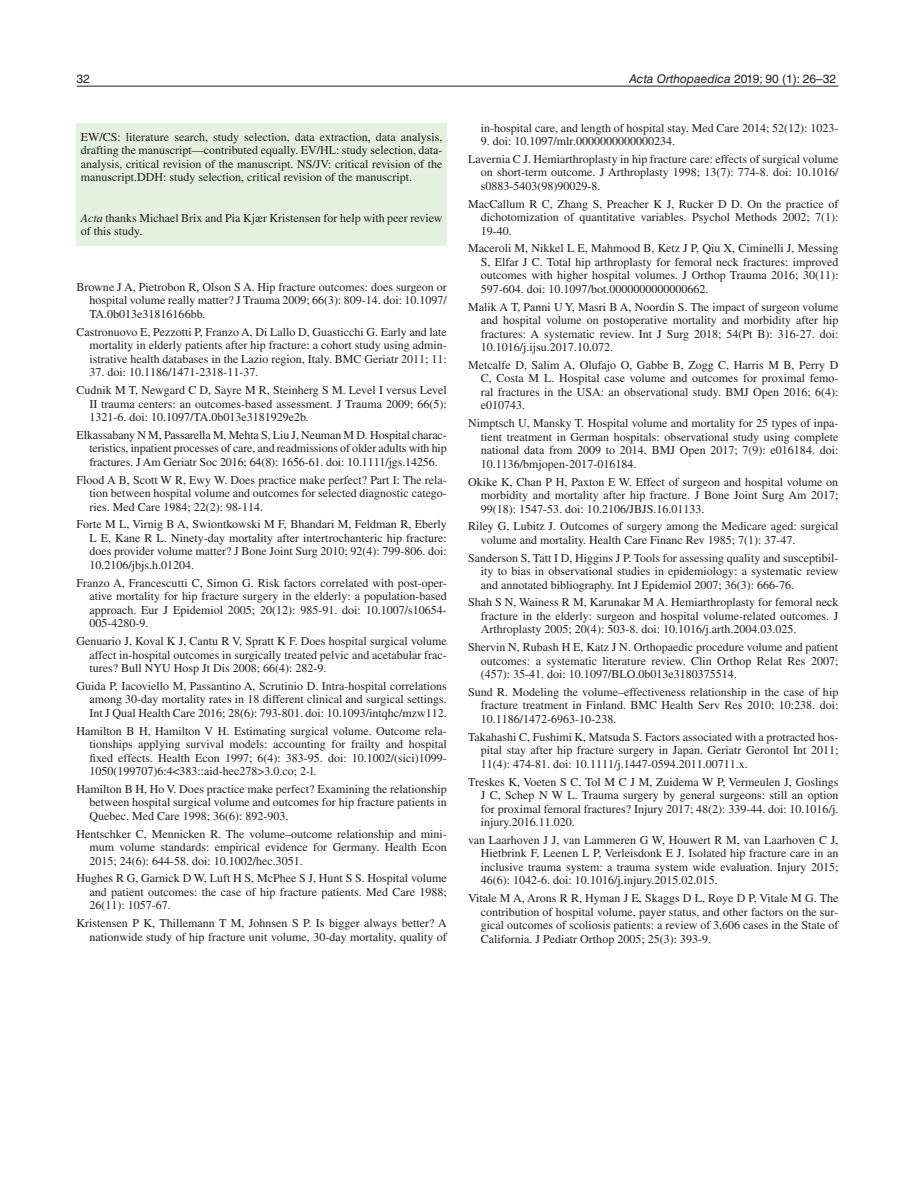
<style>
.page{position:relative;width:915px;height:1191px;background:#fff}
.page>*{position:absolute;margin:0;border:0;box-sizing:border-box;transform-origin:0 0}
.t1{font:12px/13.5px "Times LT Std";color:#231f20;text-align:justify}
.t2{font:italic 12px "Helvetica LT Std";color:#231f20}
.t3{font:12px "Helvetica LT Std";color:#231f20}
.s1{font-style:normal}
.s2{font-style:italic}
.s3{color:#f00}
</style>
<div class="page">
<hr style="left:77px;top:86px;width:761px;height:1px;background:#231f20">
<div style="left:77px;top:123px;width:369px;height:123px;background:#e4f1de"></div>
<p class="t3" style="left:77px;top:72px;width:15px">32</p>
<p class="t2" style="left:629px;top:72px;width:208px">Acta Orthopaedica <span class="s1">2019; 90 (1): 26–32</span></p>
<p class="t1" style="left:81px;top:130px;width:363px">EW/CS: literature search, study selection, data extraction, data analysis, drafting the manuscript—contributed equally. EV/HL: study selection, data&shy;analysis, critical revision of the manuscript. NS/JV: critical revision of the manuscript.DDH: study selection, critical revision of the manuscript.</p>
<p class="t1" style="left:81px;top:211px;width:363px"><span class="s2">Acta</span> thanks Michael Brix and Pia Kjær Kristensen for help with peer review of this study.</p>
<p class="t1" style="left:89px;top:280px;width:359px;text-indent:-13px">Browne J A, Pietrobon R, Olson S A. Hip fracture outcomes: does surgeon or hospital volume really matter? J Trauma 2009; 66(3): 809-14. doi: 10.1097/ TA.0b013e31816166bb.</p>
<p class="t1" style="left:89px;top:325px;width:359px;text-indent:-13px">Castronuovo E, Pezzotti P, Franzo A, Di Lallo D, Guasticchi G. Early and late mortality in elderly patients after hip fracture: a cohort study using admin&shy;istrative health databases in the Lazio region, Italy. BMC Geriatr 2011; 11:</p>
<p class="t1" style="left:77px;top:363px;width:371px;line-height:17.7px;text-indent:13px">37. doi: 10.1186/1471-2318-11-37.<br>Cudnik M T, Newgard C D, Sayre M R, Steinherg S M. Level I versus Level</p>
<p class="t1" style="left:89px;top:397px;width:359px">II trauma centers: an outcomes-based assessment. J Trauma 2009; 66(5):<br>1321-6. doi: 10.1097/TA.0b013e3181929e2b.</p>
<p class="t1" style="left:89px;top:428px;width:359px;text-indent:-13px">Elkassabany N M, Passarella M, Mehta S, Liu J, Neuman M D. Hospital charac&shy;teristics, inpatient processes of care, and readmissions of older adults with hip fractures. J Am Geriatr Soc 2016; 64(8): 1656-61. doi: 10.1111/jgs.14256.</p>
<p class="t1" style="left:89px;top:473px;width:359px;text-indent:-13px">Flood A B, Scott W R, Ewy W. Does practice make perfect? Part I: The rela&shy;tion between hospital volume and outcomes for selected diagnostic catego&shy;ries. Med Care 1984; 22(2): 98-114.</p>
<p class="t1" style="left:89px;top:517px;width:359px;text-indent:-13px">Forte M L, Virnig B A, Swiontkowski M F, Bhandari M, Feldman R, Eberly L E, Kane R L. Ninety-day mortality after intertrochanteric hip fracture: does provider volume matter? J Bone Joint Surg 2010; 92(4): 799-806. doi:<br>10.2106/jbjs.h.01204.</p>
<p class="t1" style="left:89px;top:576px;width:359px;text-indent:-13px">Franzo A, Francescutti C, Simon G. Risk factors correlated with post-oper&shy;ative mortality for hip fracture surgery in the elderly: a population-based approach. Eur J Epidemiol 2005; 20(12): 985-91. doi: 10.1007/s10654- 005-4280-9.</p>
<p class="t1" style="left:89px;top:634px;width:359px;text-indent:-13px">Genuario J, Koval K J, Cantu R V, Spratt K F. Does hospital surgical volume affect in-hospital outcomes in surgically treated pelvic and acetabular frac&shy;tures? Bull NYU Hosp Jt Dis 2008; 66(4): 282-9.</p>
<p class="t1" style="left:89px;top:679px;width:359px;text-indent:-13px">Guida P, Iacoviello M, Passantino A, Scrutinio D. Intra-hospital correlations among 30-day mortality rates in 18 different clinical and surgical settings.<br>Int J Qual Health Care 2016; 28(6): 793-801. doi: 10.1093/intqhc/mzw112.</p>
<p class="t1" style="left:89px;top:723px;width:359px;text-indent:-13px">Hamilton B H, Hamilton V H. Estimating surgical volume. Outcome rela&shy;tionships applying survival models: accounting for frailty and hospital fixed effects. Health Econ 1997; 6(4): 383-95. doi: 10.1002/(sici)1099- 1050(199707)6:4&lt;383::aid-hec278&gt;3.0.co; 2-l.</p>
<p class="t1" style="left:89px;top:782px;width:359px;text-indent:-13px">Hamilton B H, Ho V. Does practice make perfect? Examining the relationship between hospital surgical volume and outcomes for hip fracture patients in Quebec. Med Care 1998; 36(6): 892-903.</p>
<p class="t1" style="left:89px;top:827px;width:359px;text-indent:-13px">Hentschker C, Mennicken R. The volume–outcome relationship and mini&shy;mum volume standards: empirical evidence for Germany. Health Econ 2015; 24(6): 644-58. doi: 10.1002/hec.3051.</p>
<p class="t1" style="left:89px;top:871px;width:359px;text-indent:-13px">Hughes R G, Garnick D W, Luft H S, McPhee S J, Hunt S S. Hospital volume and patient outcomes: the case of hip fracture patients. Med Care 1988; 26(11): 1057-67.</p>
<p class="t1" style="left:77px;top:916px;width:371px;text-align:right">Kristensen P K, Thillemann T M, Johnsen S P. Is bigger always better? A nationwide study of hip fracture unit volume, 30-day mortality, quality of</p>
<p class="t1" style="left:480px;top:121px;width:359px">in-hospital care, and length of hospital stay. Med Care 2014; 52(12): 1023-</p>
<p class="t1" style="left:468px;top:132px;width:371px;line-height:17.7px;text-indent:13px">9. doi: 10.1097/mlr.0000000000000234.<br>Lavernia C J. Hemiarthroplasty in hip fracture care: effects of surgical volume</p>
<p class="t1" style="left:480px;top:165px;width:359px">on short-term outcome. J Arthroplasty 1998; 13(7): 774-8. doi: 10.1016/ s0883-5403(98)90029-8.</p>
<p class="t1" style="left:480px;top:197px;width:359px;text-indent:-13px">MacCallum R C, Zhang S, Preacher K J, Rucker D D. On the practice of dichotomization of quantitative variables. Psychol Methods 2002; 7(1):<br>19-40.</p>
<p class="t1" style="left:480px;top:241px;width:359px;text-indent:-13px">Maceroli M, Nikkel L E, Mahmood B, Ketz J P, Qiu X, Ciminelli J, Messing S, Elfar J C. Total hip arthroplasty for femoral neck fractures: improved outcomes with higher hospital volumes. J Orthop Trauma 2016; 30(11):<br>597-604. doi: 10.1097/bot.0000000000000662.</p>
<p class="t1" style="left:480px;top:300px;width:359px;text-indent:-13px">Malik A T, Panni U Y, Masri B A, Noordin S. The impact of surgeon volume and hospital volume on postoperative mortality and morbidity after hip fractures: A systematic review. Int J Surg 2018; 54(Pt B): 316-27. doi:<br>10.1016/j.ijsu.2017.10.072<span class="s3">.</span></p>
<p class="t1" style="left:480px;top:358px;width:359px;text-indent:-13px">Metcalfe D, Salim A, Olufajo O, Gabbe B, Zogg C, Harris M B, Perry D C, Costa M L. Hospital case volume and outcomes for proximal femo&shy;ral fractures in the USA: an observational study. BMJ Open 2016; 6(4): e010743.</p>
<p class="t1" style="left:480px;top:416px;width:359px;text-indent:-13px">Nimptsch U, Mansky T. Hospital volume and mortality for 25 types of inpa&shy;tient treatment in German hospitals: observational study using complete national data from 2009 to 2014. BMJ Open 2017; 7(9): e016184. doi:<br>10.1136/bmjopen-2017-016184.</p>
<p class="t1" style="left:480px;top:475px;width:359px;text-indent:-13px">Okike K, Chan P H, Paxton E W. Effect of surgeon and hospital volume on morbidity and mortality after hip fracture. J Bone Joint Surg Am 2017; 99(18): 1547-53. doi: 10.2106/JBJS.16.01133.</p>
<p class="t1" style="left:480px;top:519px;width:359px;text-indent:-13px">Riley G, Lubitz J. Outcomes of surgery among the Medicare aged: surgical volume and mortality. Health Care Financ Rev 1985; 7(1): 37-47.</p>
<p class="t1" style="left:480px;top:551px;width:359px;text-indent:-13px">Sanderson S, Tatt I D, Higgins J P. Tools for assessing quality and susceptibil&shy;ity to bias in observational studies in epidemiology: a systematic review and annotated bibliography. Int J Epidemiol 2007; 36(3): 666-76.</p>
<p class="t1" style="left:480px;top:595px;width:359px;text-indent:-13px">Shah S N, Wainess R M, Karunakar M A. Hemiarthroplasty for femoral neck fracture in the elderly: surgeon and hospital volume-related outcomes. J Arthroplasty 2005; 20(4): 503-8. doi: 10.1016/j.arth.2004.03.025.</p>
<p class="t1" style="left:480px;top:640px;width:359px;text-indent:-13px">Shervin N, Rubash H E, Katz J N. Orthopaedic procedure volume and patient outcomes: a systematic literature review. Clin Orthop Relat Res 2007; (457): 35-41. doi: 10.1097/BLO.0b013e3180375514.</p>
<p class="t1" style="left:480px;top:685px;width:359px;text-indent:-13px">Sund R. Modeling the volume–effectiveness relationship in the case of hip fracture treatment in Finland. BMC Health Serv Res 2010; 10:238. doi:<br>10.1186/1472-6963-10-238.</p>
<p class="t1" style="left:480px;top:730px;width:359px;text-indent:-13px">Takahashi C, Fushimi K, Matsuda S. Factors associated with a protracted hos&shy;pital stay after hip fracture surgery in Japan. Geriatr Gerontol Int 2011; 11(4): 474-81. doi: 10.1111/j.1447-0594.2011.00711.x.</p>
<p class="t1" style="left:480px;top:774px;width:359px;text-indent:-13px">Treskes K, Voeten S C, Tol M C J M, Zuidema W P, Vermeulen J, Goslings J C, Schep N W L. Trauma surgery by general surgeons: still an option for proximal femoral fractures? Injury 2017; 48(2): 339-44. doi: 10.1016/j. injury.2016.11.020.</p>
<p class="t1" style="left:480px;top:833px;width:359px;text-indent:-13px">van Laarhoven J J, van Lammeren G W, Houwert R M, van Laarhoven C J, Hietbrink F, Leenen L P, Verleisdonk E J. Isolated hip fracture care in an inclusive trauma system: a trauma system wide evaluation. Injury 2015; 46(6): 1042-6. doi: 10.1016/j.injury.2015.02.015.</p>
<p class="t1" style="left:480px;top:891px;width:359px;text-indent:-13px">Vitale M A, Arons R R, Hyman J E, Skaggs D L, Roye D P, Vitale M G. The contribution of hospital volume, payer status, and other factors on the sur&shy;gical outcomes of scoliosis patients: a review of 3,606 cases in the State of California. J Pediatr Orthop 2005; 25(3): 393-9.</p>
</div>
